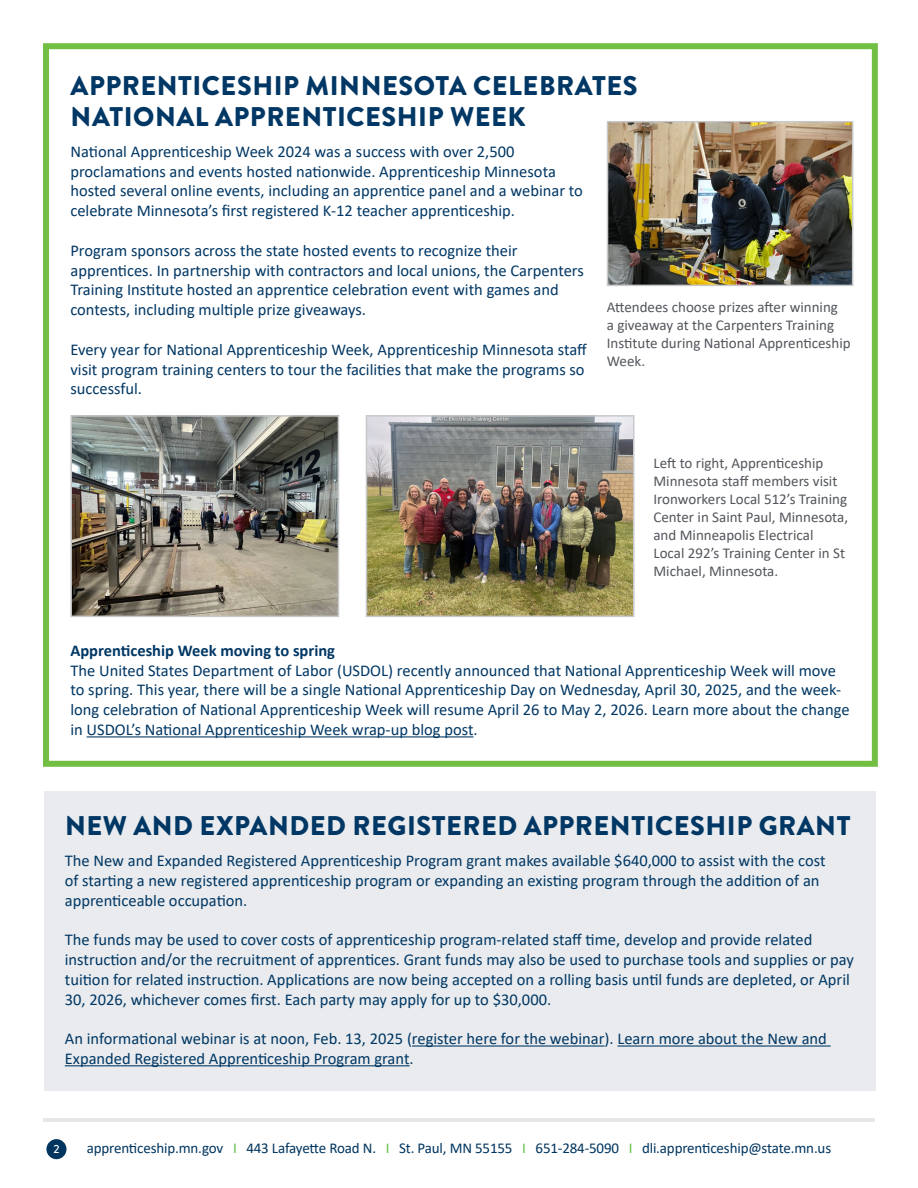
<style>
.page{position:relative;width:918px;height:1188px;background:#fff}
.page>*{position:absolute;margin:0;border:0;box-sizing:border-box;transform-origin:0 0}
.t1{font:900 27px/31.5px "Brandon Grotesque";letter-spacing:.02em;color:#003764}
.t2{font:16.5px/19.8px "Calibri";color:#003764}
.t3{font:700 16.5px "Calibri";color:#003764}
.t4{font:15px/18px "Calibri";color:#52555b}
.t5{font:15px "Calibri";letter-spacing:-.01em;color:#00355f}
.t6{font:500 11.85px "Brandon Grotesque";color:#fff}
.s1{color:#60bb46}
</style>
<div class="page">
<div style="left:46px;top:1139px;width:21px;height:20px;background:#00355f;border-radius:50%"></div>
<hr style="left:43px;top:1118px;width:832px;height:4px;background:#e6e7e8">
<div style="left:45px;top:792px;width:831px;height:299px;background:#e9ebee"></div>
<div style="left:43px;top:43px;width:835px;height:724px;border:6px solid #72bf44"></div>
<img style="left:369px;top:418px;width:262px;height:196px">
<div style="left:366px;top:415px;width:268px;height:202px;border:2px solid #c7c8ca"></div>
<img style="left:73px;top:418px;width:263px;height:196px">
<div style="left:70px;top:415px;width:269px;height:202px;border:2px solid #c7c8ca"></div>
<img style="left:610px;top:124px;width:240px;height:159px">
<div style="left:607px;top:121px;width:246px;height:165px;border:2px solid #c7c8ca"></div>
<hr style="left:87px;top:736px;width:387px;height:1px;background:#003764">
<hr style="left:412px;top:1045px;width:193px;height:2px;background:#003764">
<hr style="left:617px;top:1045px;width:214px;height:2px;background:#003764">
<hr style="left:65px;top:1065px;width:345px;height:1px;background:#003764">
<h1 class="t1" style="left:71px;top:70px;width:568px">APPRENTICESHIP MINNESOTA CELEBRATES<br>NATIONAL APPRENTICESHIP WEEK</h1>
<p class="t2" style="left:70px;top:141px;width:514px">National Apprenticeship Week 2024 was a success with over 2,500 proclamations and events hosted nationwide. Apprenticeship Minnesota hosted several online events, including an apprentice panel and a webinar to celebrate Minnesota’s first registered K-12 teacher apprenticeship.</p>
<p class="t2" style="left:70px;top:240px;width:515px">Program sponsors across the state hosted events to recognize their apprentices. In partnership with contractors and local unions, the Carpenters Training Institute hosted an apprentice celebration event with games and contests, including multiple prize giveaways.</p>
<p class="t2" style="left:70px;top:339px;width:518px">Every year for National Apprenticeship Week, Apprenticeship Minnesota staff visit program training centers to tour the facilities that make the programs so successful.</p>
<p class="t4" style="left:607px;top:298px;width:245px">Attendees choose prizes after winning<br>a giveaway at the Carpenters Training<br>Institute during National Apprenticeship<br>Week.</p>
<p class="t4" style="left:653px;top:453px;width:196px">Left to right, Apprenticeship<br>Minnesota staff members visit<br>Ironworkers Local 512’s Training<br>Center in Saint Paul, Minnesota, and Minneapolis Electrical<br>Local 292’s Training Center in St<br>Michael, Minnesota.</p>
<p class="t3" style="left:70px;top:639px;width:266px">Apprenticeship Week moving to spring</p>
<p class="t2" style="left:70px;top:660px;width:781px">The United States Department of Labor (USDOL) recently announced that National Apprenticeship Week will move to spring. This year, there will be a single National Apprenticeship Day on Wednesday, April 30, 2025, and the week&shy;long celebration of National Apprenticeship Week will resume April 26 to May 2, 2026. Learn more about the change in USDOL’s National Apprenticeship Week wrap-up blog post.</p>
<h1 class="t1" style="left:65px;top:811px;width:787px">NEW AND EXPANDED REGISTERED APPRENTICESHIP GRANT</h1>
<p class="t2" style="left:65px;top:850px;width:762px">The New and Expanded Registered Apprenticeship Program grant makes available $640,000 to assist with the cost of starting a new registered apprenticeship program or expanding an existing program through the addition of an apprenticeable occupation.</p>
<p class="t2" style="left:65px;top:929px;width:791px">The funds may be used to cover costs of apprenticeship program-related staff time, develop and provide related instruction and/or the recruitment of apprentices. Grant funds may also be used to purchase tools and supplies or pay tuition for related instruction. Applications are now being accepted on a rolling basis until funds are depleted, or April 30, 2026, whichever comes first. Each party may apply for up to $30,000.</p>
<p class="t2" style="left:65px;top:1028px;width:764px">An informational webinar is at noon, Feb. 13, 2025 (register here for the webinar). Learn more about the New and<br>Expanded Registered Apprenticeship Program grant.</p>
<p class="t6" style="left:53px;top:1141px;width:8px">2</p>
<p class="t5" style="left:87px;top:1138px;width:746px">apprenticeship.mn.gov <span class="s1">I</span> 443 Lafayette Road N. <span class="s1">I</span> St. Paul, MN 55155 <span class="s1">I</span> 651-284-5090 <span class="s1">I</span> dli.apprenticeship@state.mn.us</p>
</div>
